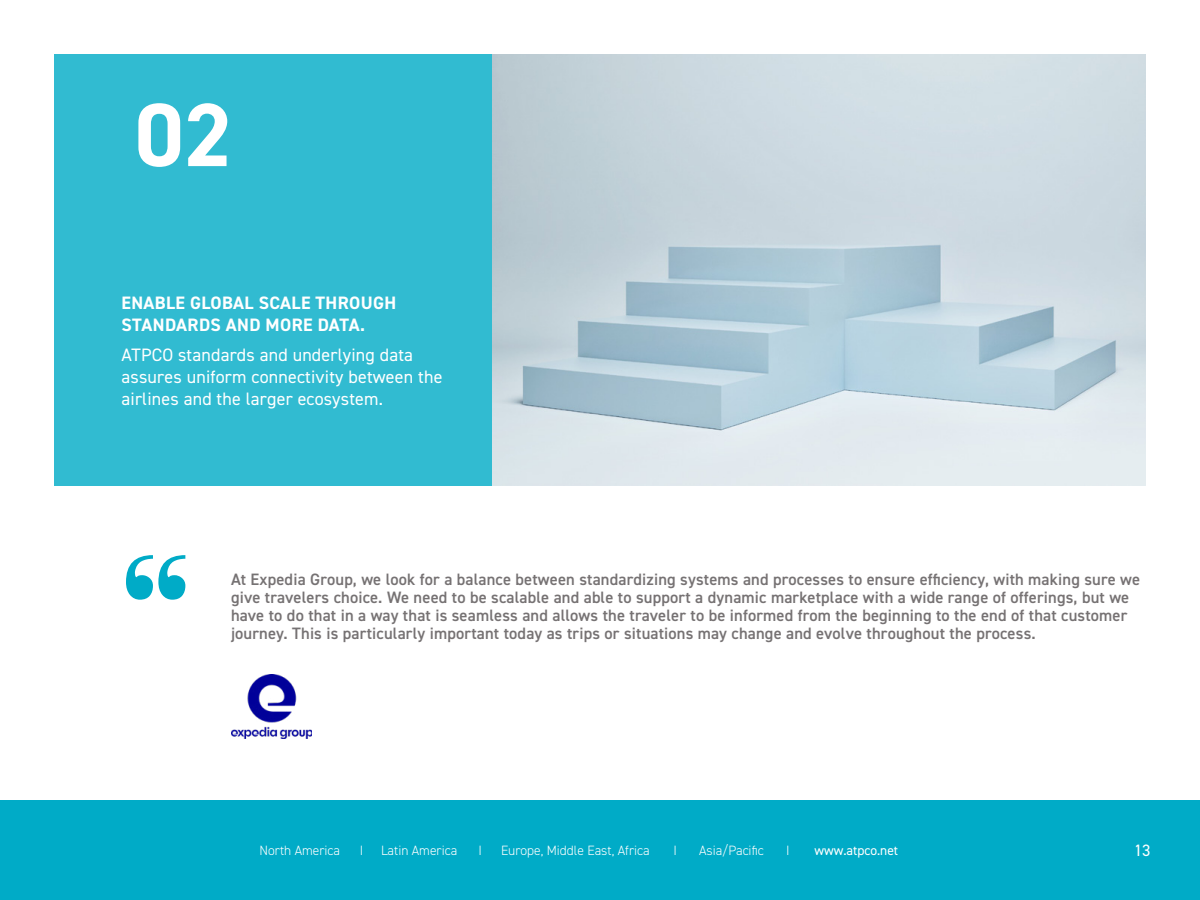
<style>
.page{position:relative;width:1200px;height:900px;background:#fff}
.page>*{position:absolute;margin:0;border:0;box-sizing:border-box;transform-origin:0 0}
.t1{font:225px "Modern";color:#00abc7}
.t2{font:700 90px "DIN2014";color:#fff}
.t3{font:18px/21.6px "DIN2014";letter-spacing:.01em;color:#fff}
.t4{font:700 18px/21.6px "DIN2014";letter-spacing:.02em;color:#fff}
.t5{font:600 16.5px/18px "DIN2014";letter-spacing:.01em;color:#767273}
.t6{font:16.5px "DIN2014";color:#fff}
.t7{font:300 13.5px "DIN2014";color:#fff}
.t8{font:13.5px "DIN2014";color:#fff}
</style>
<div class="page">
<div style="left:0;top:800px;width:1200px;height:100px;background:#00abc7"></div>
<img style="left:492px;top:54px;width:654px;height:432px">
<div style="left:54px;top:54px;width:438px;height:432px;background:#31bbd1"></div>
<img style="left:231px;top:674px;width:81px;height:65px">
<h2 class="t2" style="left:135px;top:75px;width:99px">02</h2>
<p class="t4" style="left:122px;top:292px;width:276px">ENABLE GLOBAL SCALE THROUGH<br>STANDARDS AND MORE DATA.</p>
<p class="t3" style="left:121px;top:344px;width:322px">ATPCO standards and underlying data assures uniform connectivity between the airlines and the larger ecosystem.</p>
<h1 class="t1" style="left:122px;top:550px;width:69px">“</h1>
<p class="t5" style="left:231px;top:570px;width:911px">At Expedia Group, we look for a balance between standardizing systems and processes to ensure efficiency, with making sure we give travelers choice. We need to be scalable and able to support a dynamic marketplace with a wide range of offerings, but we have to do that in a way that is seamless and allows the traveler to be informed from the beginning to the end of that customer journey. This is particularly important today as trips or situations may change and evolve throughout the process.</p>
<p class="t7" style="left:260px;top:842px;width:82px">North America</p>
<p class="t7" style="left:360px;top:842px;width:5px">I</p>
<p class="t7" style="left:381px;top:842px;width:78px">Latin America</p>
<p class="t7" style="left:478px;top:842px;width:5px">I</p>
<p class="t7" style="left:501px;top:842px;width:150px">Europe, Middle East, Africa</p>
<p class="t7" style="left:674px;top:842px;width:5px">I</p>
<p class="t7" style="left:699px;top:842px;width:66px">Asia/Pacific</p>
<p class="t7" style="left:786px;top:842px;width:5px">I</p>
<p class="t8" style="left:814px;top:842px;width:85px">www.atpco.net</p>
<p class="t6" style="left:1134px;top:840px;width:18px">13</p>
</div>
